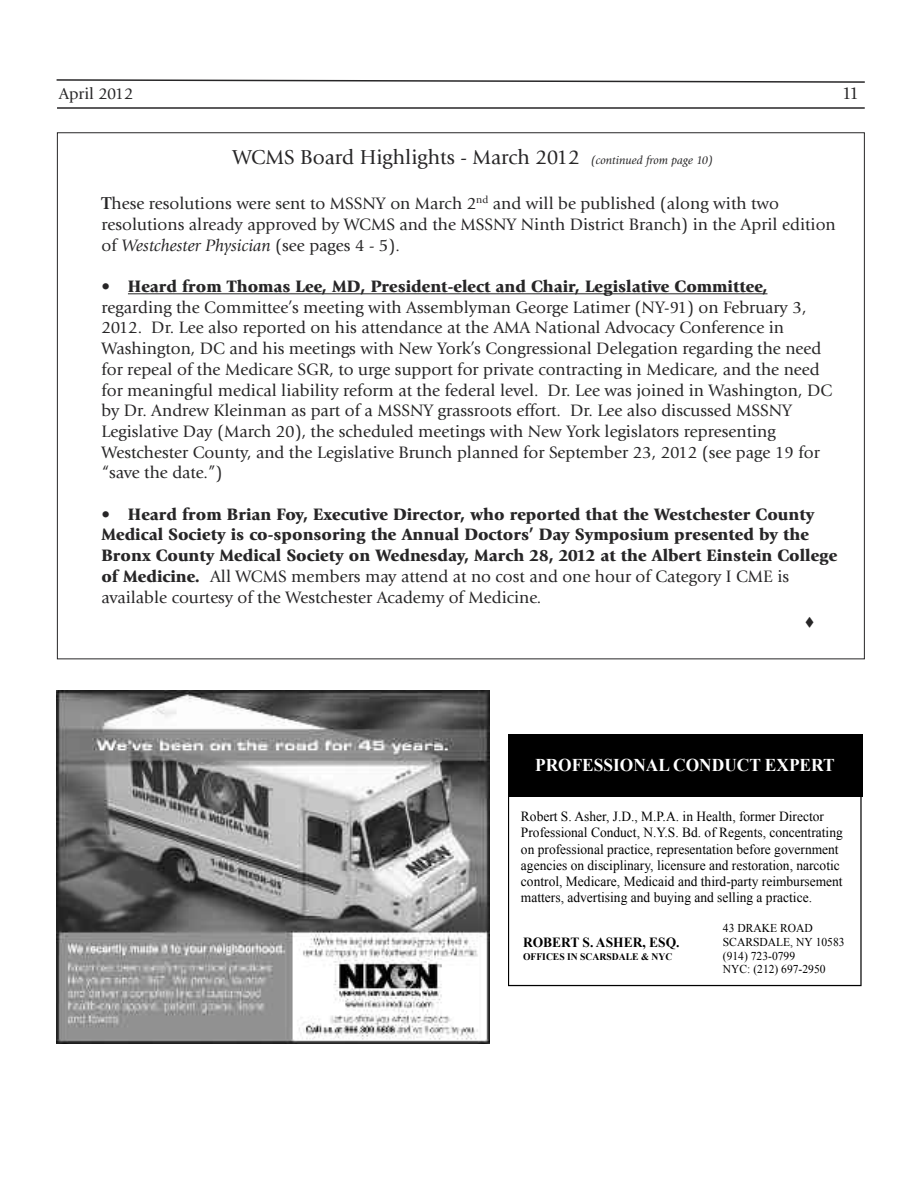
<style>
.page{position:relative;width:918px;height:1188px;background:#fff}
.page>*{position:absolute;margin:0;border:0;box-sizing:border-box;transform-origin:0 0}
.t1{font:21px "Giovanni Std";color:#272627}
.t2{font:700 18px "Times New Roman";color:#fff;scale:.96 1}
.t3{font:18px "Giovanni Std";color:#272627}
.t4{font:17.25px/20.7px "Giovanni Std";color:#272627}
.t5{font:900 17.25px/20.7px "Giovanni Std";color:#272627}
.t6{font:16.5px "Giovanni Std";color:#272627}
.t7{font:13.95px/16px "Times New Roman";color:#000;scale:.96 1}
.t8{font:700 13.95px "Times New Roman";color:#000;scale:.96 1}
.t9{font:12px/13.8px "Times New Roman";color:#000;scale:.96 1}
.t10{font:700 10.05px "Times New Roman";color:#000;scale:.96 1}
.s1{font-style:italic;font-size:12px}
.s2{font-weight:700;font-size:18px}
.s3{font-style:italic}
.s4{font-weight:900}
.s5{font-weight:400}
</style>
<div class="page">
<svg style="left:56px;top:79px;width:809px;height:4px"></svg>
<hr style="left:57px;top:107px;width:808px;height:2px;background:#272627">
<hr style="left:128px;top:293px;width:640px;height:1px;background:#272627">
<img style="left:56px;top:691px;width:433px;height:353px">
<div style="left:508px;top:734px;width:355px;height:63px;background:#000"></div>
<svg style="left:508px;top:797px;width:354px;height:189px"></svg>
<p class="t6" style="left:59px;top:87px;width:76px">April 2012</p>
<p class="t3" style="left:842px;top:86px;width:19px">11</p>
<p class="t1" style="left:233px;top:149px;width:482px">WCMS Board Highlights - March 2012 <span class="s1">(continued from page 10)</span></p>
<p class="t4" style="left:101px;top:194px;width:736px"><span class="s2">T</span>hese resolutions were sent to MSSNY on March 2<sup>nd</sup> and will be published (along with two resolutions already approved by WCMS and the MSSNY Ninth District Branch) in the April edition of <span class="s3">Westchester Physician</span> (see pages 4 - 5).</p>
<p class="t4" style="left:101px;top:277px;width:732px">• <span class="s4">Heard from Thomas Lee, MD, President-elect and Chair, Legislative Committee, </span>regarding the Committee’s meeting with Assemblyman George Latimer (NY-91) on February 3, 2012. Dr. Lee also reported on his attendance at the AMA National Advocacy Conference in Washington, DC and his meetings with New York’s Congressional Delegation regarding the need for repeal of the Medicare SGR, to urge support for private contracting in Medicare, and the need for meaningful medical liability reform at the federal level. Dr. Lee was joined in Washington, DC by Dr. Andrew Kleinman as part of a MSSNY grassroots effort. Dr. Lee also discussed MSSNY Legislative Day (March 20), the scheduled meetings with New York legislators representing Westchester County, and the Legislative Brunch planned for September 23, 2012 (see page 19 for “save the date.”)</p>
<p class="t5" style="left:101px;top:505px;width:738px"><span class="s5">•</span> Heard from Brian Foy, Executive Director, who reported that the Westchester County Medical Society is co-sponsoring the Annual Doctors’ Day Symposium presented by the Bronx County Medical Society on Wednesday, March 28, 2012 at the Albert Einstein College of Medicine. <span class="s5">All WCMS members may attend at no cost and one hour of Category I CME is available courtesy of the Westchester Academy of Medicine.</span></p>
<p class="t2" style="left:535px;top:755px;width:314px">PROFESSIONAL CONDUCT EXPERT</p>
<p class="t7" style="left:521px;top:809px;width:337px">Robert S. Asher, J.D., M.P.A. in Health, former Director Professional Conduct, N.Y.S. Bd. of Regents, concentrating on professional practice, representation before government agencies on disciplinary, licensure and restoration, narcotic control, Medicare, Medicaid and third-party reimbursement matters, advertising and buying and selling a practice.</p>
<p class="t8" style="left:523px;top:935px;width:165px">ROBERT S. ASHER, ESQ.</p>
<p class="t10" style="left:523px;top:951px;width:157px">OFFICES IN SCARSDALE &amp; NYC</p>
<p class="t9" style="left:723px;top:921px;width:128px">43 DRAKE ROAD<br>SCARSDALE, NY 10583 (914) 723-0799<br>NYC: (212) 697-2950</p>
</div>
